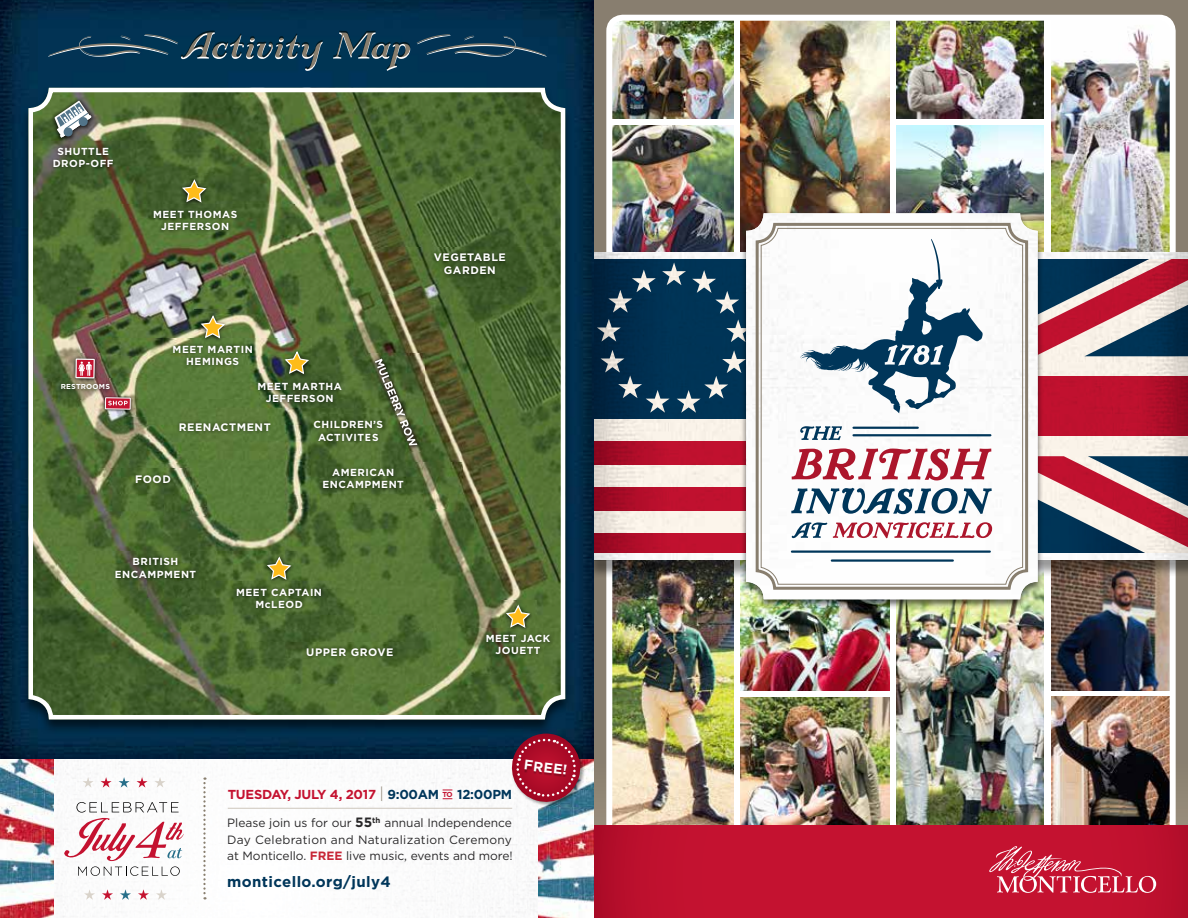
<style>
.page{position:relative;width:1188px;height:918px;background:#fff}
.page>*{position:absolute;margin:0;border:0;box-sizing:border-box;transform-origin:0 0}
.t1{font:700 15px "Gotham";letter-spacing:.025em;color:#00365a}
.t2{font:700 13.8px "Gotham";color:#fff}
.t3{font:700 13.05px "Gotham";letter-spacing:-.02em;color:#c41230}
.t4{font:700 13.05px "Gotham";letter-spacing:-.02em;color:#00365a}
.t5{font:12px/16.5px "Gotham";color:#292829;text-align:justify}
.t6{font:700 10.8px/13px "Gotham";letter-spacing:.05em;color:#fff;text-align:center}
.t7{font:700 10.2px/12.3px "Gotham";letter-spacing:.05em;color:#fff;text-align:center}
.t8{font:700 7.2px "Gotham";letter-spacing:.025em;color:#fff}
.t9{font:700 7.2px "Gotham";color:#c41230}
.s1{font-weight:300;font-size:15.75px;color:#887e6e}
.s2{color:#00365a}
.s3{font-weight:700;font-size:13.5px}
.s4{font-weight:700;color:#c72636}
</style>
<div class="page">
<img style="left:54px;top:758px;width:485px;height:160px">
<img style="left:594px;top:0;width:594px;height:825px">
<div style="left:606px;top:15px;width:570px;height:851px;border:6px solid #fff;border-radius:14px"></div>
<svg style="left:594px;top:825px;width:594px;height:93px"></svg>
<svg style="left:989px;top:846px;width:167px;height:47px"></svg>
<div style="left:1000px;top:265px;width:188px;height:313px;background:#000;opacity:.4"></div>
<div style="left:586px;top:265px;width:244px;height:313px;background:#000;opacity:.4"></div>
<div style="left:740px;top:211px;width:304px;height:398px;background:#000;opacity:.6"></div>
<img style="left:746px;top:213px;width:292px;height:386px">
<svg style="left:754px;top:221px;width:276px;height:371px"></svg>
<div style="left:761px;top:228px;width:262px;height:357px;border:1px solid #887e6e;border-radius:17px"></div>
<hr style="left:854px;top:427px;width:64px;height:2px;background:#00365a">
<hr style="left:792px;top:550px;width:198px;height:3px;background:#00365a">
<hr style="left:832px;top:559px;width:121px;height:3px;background:#00365a">
<hr style="left:854px;top:434px;width:136px;height:2px;background:#00365a">
<svg style="left:792px;top:448px;width:199px;height:32px"></svg>
<svg style="left:791px;top:488px;width:201px;height:26px"></svg>
<svg style="left:800px;top:426px;width:42px;height:14px"></svg>
<svg style="left:792px;top:522px;width:35px;height:16px"></svg>
<svg style="left:833px;top:522px;width:159px;height:16px"></svg>
<svg style="left:800px;top:239px;width:183px;height:174px"></svg>
<img style="left:594px;top:252px;width:152px;height:308px">
<img style="left:1038px;top:252px;width:150px;height:308px">
<img style="left:0;top:758px;width:54px;height:160px">
<img style="left:539px;top:758px;width:55px;height:160px">
<svg style="left:64px;top:802px;width:120px;height:74px"></svg>
<svg style="left:83px;top:777px;width:11px;height:11px"></svg>
<svg style="left:101px;top:777px;width:11px;height:11px"></svg>
<svg style="left:119px;top:777px;width:11px;height:11px"></svg>
<svg style="left:137px;top:777px;width:11px;height:11px"></svg>
<svg style="left:155px;top:777px;width:11px;height:11px"></svg>
<svg style="left:84px;top:889px;width:11px;height:11px"></svg>
<svg style="left:102px;top:889px;width:11px;height:11px"></svg>
<svg style="left:120px;top:889px;width:11px;height:11px"></svg>
<svg style="left:138px;top:889px;width:11px;height:11px"></svg>
<svg style="left:156px;top:889px;width:11px;height:11px"></svg>
<svg style="left:203px;top:777px;width:3px;height:122px"></svg>
<hr style="left:228px;top:808px;width:284px;height:1px;background:#cdc6bc">
<img style="left:0;top:0;width:594px;height:758px">
<svg style="left:417px;top:34px;width:130px;height:23px"></svg>
<svg style="left:48px;top:31px;width:275px;height:40px"></svg>
<svg style="left:333px;top:31px;width:77px;height:40px"></svg>
<div style="left:20px;top:86px;width:554px;height:648px;background:#000;opacity:.6"></div>
<img style="left:28px;top:88px;width:537px;height:631px">
<img style="left:69px;top:353px;width:31px;height:26px">
<div style="left:76px;top:359px;width:18px;height:19px;background:#c41230"></div>
<div style="left:75px;top:359px;width:20px;height:19px;border:1px solid #fff"></div>
<svg style="left:78px;top:362px;width:14px;height:14px"></svg>
<img style="left:49px;top:96px;width:49px;height:45px">
<svg style="left:54px;top:101px;width:38px;height:37px"></svg>
<img style="left:177px;top:174px;width:36px;height:30px">
<svg style="left:182px;top:178px;width:26px;height:26px"></svg>
<img style="left:195px;top:310px;width:36px;height:29px">
<svg style="left:200px;top:314px;width:26px;height:25px"></svg>
<img style="left:500px;top:600px;width:36px;height:29px">
<svg style="left:505px;top:603px;width:27px;height:26px"></svg>
<img style="left:261px;top:552px;width:36px;height:30px">
<svg style="left:266px;top:555px;width:27px;height:26px"></svg>
<img style="left:126px;top:417px;width:176px;height:46px">
<img style="left:312px;top:346px;width:3px;height:30px">
<img style="left:201px;top:376px;width:167px;height:46px">
<img style="left:265px;top:463px;width:198px;height:46px">
<img style="left:251px;top:642px;width:198px;height:46px">
<img style="left:101px;top:399px;width:34px;height:16px">
<svg style="left:105px;top:399px;width:26px;height:11px"></svg>
<img style="left:33px;top:141px;width:150px;height:46px">
<img style="left:97px;top:204px;width:198px;height:46px">
<img style="left:114px;top:339px;width:198px;height:46px">
<img style="left:33px;top:379px;width:153px;height:20px">
<img style="left:302px;top:415px;width:93px;height:48px">
<img style="left:57px;top:552px;width:198px;height:46px">
<img style="left:180px;top:582px;width:198px;height:47px">
<img style="left:99px;top:469px;width:108px;height:47px">
<img style="left:419px;top:629px;width:141px;height:46px">
<img style="left:371px;top:247px;width:189px;height:46px">
<img style="left:368px;top:353px;width:56px;height:99px">
<svg style="left:375px;top:359px;width:42px;height:86px"></svg>
<div style="left:28px;top:88px;width:537px;height:631px;border:4px solid #fff;border-radius:20px"></div>
<div style="left:511px;top:732px;width:75px;height:75px;background:#000;opacity:.4"></div>
<svg style="left:508px;top:734px;width:76px;height:72px"></svg>
<div style="left:524px;top:762px;width:43px;height:15px;background:#000;opacity:.25"></div>
<p class="t7" style="left:53px;top:145px;width:62px">SHUTTLE<br>DROP-OFF</p>
<p class="t7" style="left:153px;top:208px;width:86px">MEET THOMAS<br>JEFFERSON</p>
<p class="t8" style="left:61px;top:382px;width:51px">RESTROOMS</p>
<p class="t7" style="left:173px;top:343px;width:82px">MEET MARTIN<br>HEMINGS</p>
<p class="t7" style="left:257px;top:380px;width:86px">MEET MARTHA<br>JEFFERSON</p>
<p class="t6" style="left:179px;top:421px;width:93px">REENACTMENT</p>
<p class="t6" style="left:135px;top:473px;width:37px">FOOD</p>
<p class="t7" style="left:313px;top:419px;width:71px">CHILDREN’S<br>ACTIVITES</p>
<p class="t7" style="left:322px;top:466px;width:83px">AMERICAN<br>ENCAMPMENT</p>
<p class="t7" style="left:115px;top:555px;width:83px">BRITISH<br>ENCAMPMENT</p>
<p class="t7" style="left:236px;top:586px;width:87px">MEET CAPTAIN<br>McLEOD</p>
<p class="t6" style="left:306px;top:645px;width:89px">UPPER GROVE</p>
<p class="t6" style="left:434px;top:251px;width:74px">VEGETABLE<br>GARDEN</p>
<p class="t7" style="left:486px;top:632px;width:66px">MEET JACK<br>JOUETT</p>
<h2 class="t2" style="left:525px;top:756px;width:45px;rotate:7deg">FREE!</h2>
<p class="t3" style="left:228px;top:787px;width:213px">TUESDAY, JULY 4, 2017 <span class="s1">|</span> <span class="s2">9:00AM</span></p>
<p class="t4" style="left:457px;top:787px;width:56px">12:00PM</p>
<p class="t9" style="left:442px;top:790px;width:12px">TO</p>
<p class="t5" style="left:227px;top:815px;width:287px">Please join us for our <span class="s3">55</span><sup>th</sup> annual Independence Day Celebration and Naturalization Ceremony at Monticello. <span class="s4">FREE</span> live music, events and more!</p>
<h1 class="t1" style="left:227px;top:873px;width:165px">monticello.org/july4</h1>
</div>
